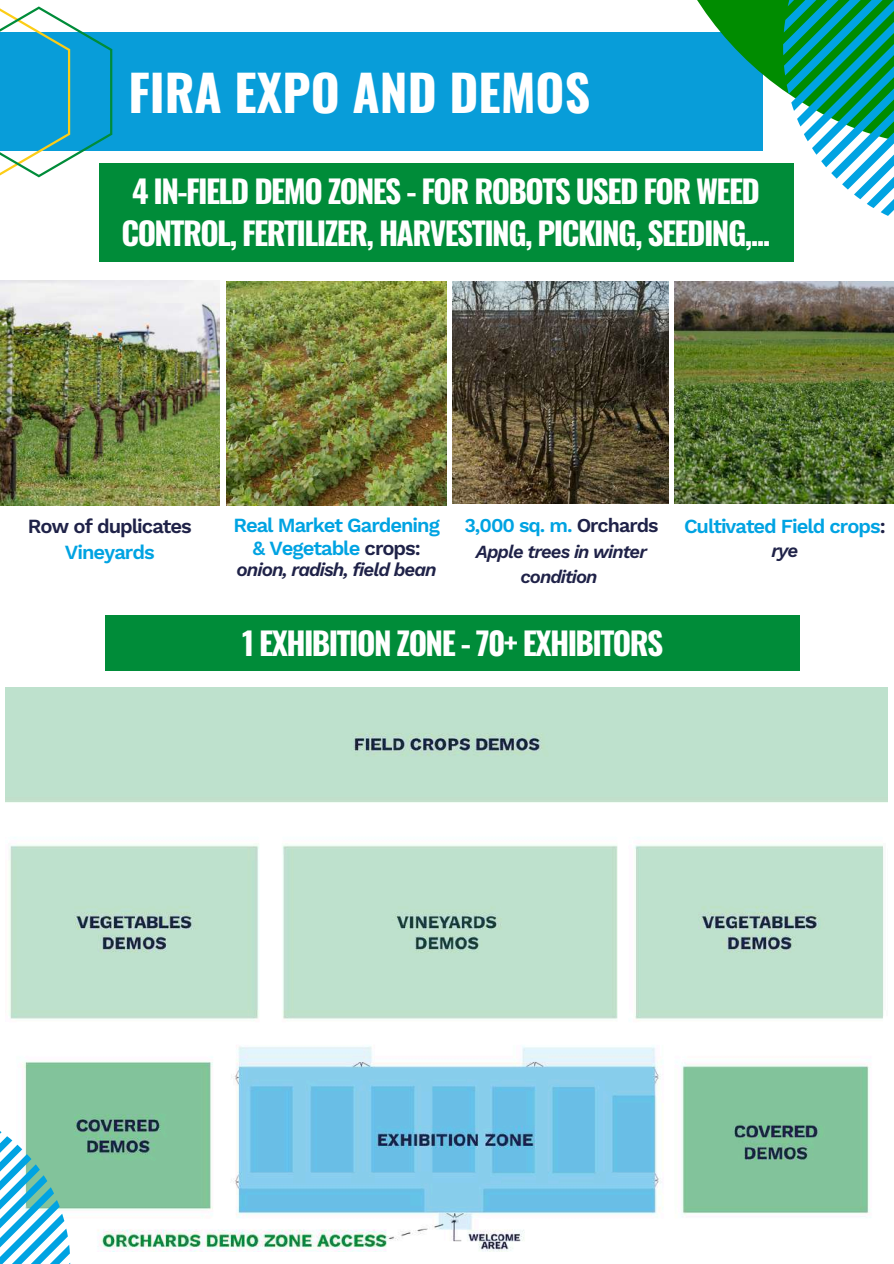
<style>
.page{position:relative;width:894px;height:1264px;background:#fff}
.page>*{position:absolute;margin:0;border:0;box-sizing:border-box;transform-origin:0 0}
.t1{font:700 49.65px "Oswald";color:#fff}
.t2{font:700 31.5px/41.7px "Oswald";letter-spacing:-.05em;color:#fff;text-align:center}
.t3{font:600 20.1px/22.5px "Work Sans";letter-spacing:-.05em;color:#00a3e2;text-align:center}
.t4{font:600 20.1px "Work Sans";letter-spacing:-.05em;color:#1f2248}
.t5{font:600 19.95px "Work Sans";letter-spacing:-.05em;color:#00a3e2}
.t6{font:600 19.65px "Work Sans";letter-spacing:-.05em;color:#00a3e2}
.t7{font:italic 600 18.9px "Work Sans";letter-spacing:-.05em;color:#1f2248}
.t8{font:italic 600 18.75px "Work Sans";color:#1f2248}
.t9{font:italic 600 18.45px/24.8px "Work Sans";letter-spacing:-.05em;color:#1f2248;text-align:center}
.s1{color:#1f2248}
</style>
<div class="page">
<div style="left:0;top:33px;width:762px;height:118px;background:#089dd9"></div>
<svg style="left:0;top:6px;width:112px;height:171px"></svg>
<svg style="left:646px;top:0;width:136px;height:149px"></svg>
<svg style="left:782px;top:0;width:111px;height:234px"></svg>
<div style="left:99px;top:163px;width:694px;height:99px;background:#008c39"></div>
<img style="left:452px;top:281px;width:216px;height:222px">
<img style="left:674px;top:281px;width:219px;height:222px">
<img style="left:0;top:280px;width:220px;height:225px">
<img style="left:226px;top:281px;width:220px;height:224px">
<img style="left:6px;top:688px;width:880px;height:563px">
<svg style="left:0;top:1103px;width:70px;height:160px"></svg>
<div style="left:105px;top:615px;width:694px;height:55px;background:#008c39"></div>
<h1 class="t1" style="left:128px;top:53px;width:463px">FIRA EXPO AND DEMOS</h1>
<p class="t2" style="left:121px;top:169px;width:650px">4 IN-FIELD DEMO ZONES - FOR ROBOTS USED FOR WEED<br>CONTROL, FERTILIZER, HARVESTING, PICKING, SEEDING,...</p>
<p class="t4" style="left:28px;top:514px;width:165px">Row of duplicates</p>
<p class="t3" style="left:65px;top:540px;width:91px">Vineyards</p>
<p class="t3" style="left:233px;top:514px;width:208px">Real Market Gardening &amp; Vegetable <span class="s1">crops:</span></p>
<p class="t7" style="left:236px;top:558px;width:202px">onion, radish, field bean</p>
<p class="t6" style="left:464px;top:513px;width:195px">3,000 sq. m. <span class="s1">Orchards</span></p>
<p class="t9" style="left:475px;top:539px;width:173px">Apple trees in winter condition</p>
<p class="t2" style="left:242px;top:620px;width:422px">1 EXHIBITION ZONE - 70+ EXHIBITORS</p>
<p class="t5" style="left:683px;top:514px;width:203px">Cultivated Field crops<span class="s1">:</span></p>
<p class="t8" style="left:771px;top:540px;width:28px">rye</p>
</div>
